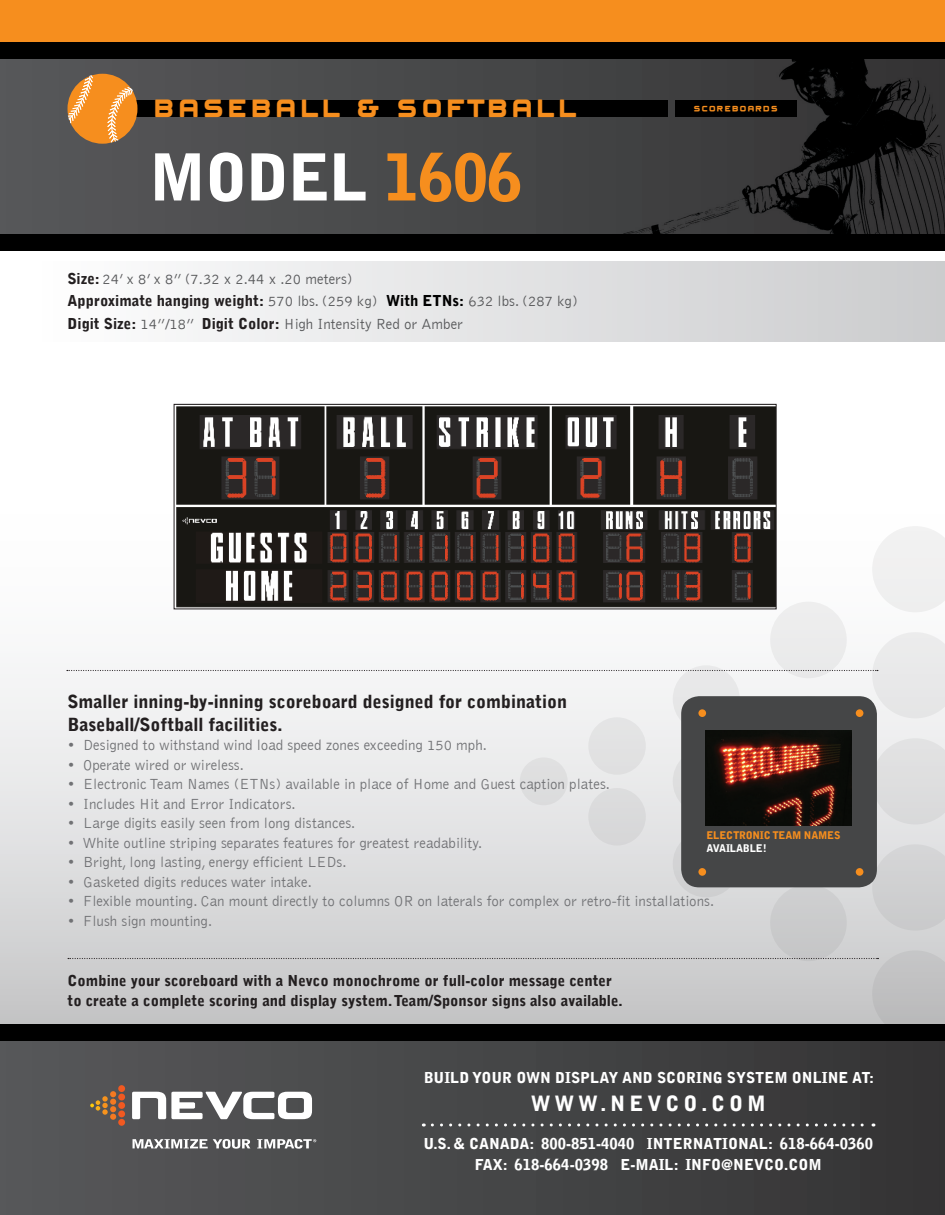
<style>
.page{position:relative;width:945px;height:1215px;background:#fff}
.page>*{position:absolute;margin:0;border:0;box-sizing:border-box;transform-origin:0 0}
.t1{font:900 64.2px "Bell Gothic";letter-spacing:-.02em;color:#fff}
.t2{font:45px "Mayo Dingbats One";color:#f68e1e}
.t3{font:900 21px "Bell Gothic";letter-spacing:.19em;color:#fff}
.Head_before_bullets{font:900 18px/22.5px "Bell Gothic";color:#231f20}
.Bullets{font:300 15px "Bell Gothic";color:#717275}
.Size_info{font:300 15px "Bell Gothic";color:#57585a}
.Centered_bold__botto{font:900 15px/19.5px "Bell Gothic";color:#231f20}
.t4{font:900 15px/21px "Bell Gothic";color:#fff;text-align:center}
.Head_before_bullets-2{font:300 15px "Bell Gothic";color:#717275}
.t5{font:900 10.5px/12.8px "Bell Gothic";letter-spacing:-.02em;color:#f68e1e}
.s1{color:#f68e1e}
.s2{font-weight:900;color:#231f20}
.s3{font-weight:900;color:#000}
.s4{color:#fff}
</style>
<div class="page">
<div style="left:0;top:46px;width:945px;height:193px;background:#4d4e4f"></div>
<img style="left:551px;top:58px;width:394px;height:176px">
<div style="left:0;top:0;width:945px;height:46px;background:#f68e1e"></div>
<div style="left:0;top:42px;width:945px;height:16px;background:#000"></div>
<div style="left:0;top:234px;width:945px;height:17px;background:#000"></div>
<div style="left:0;top:496px;width:945px;height:533px;background:linear-gradient(to bottom,#fff,#c9cacb)"></div>
<svg style="left:872px;top:526px;width:73px;height:86px"></svg>
<div style="left:877px;top:738px;width:68px;height:87px;background:#dfdfdf"></div>
<div style="left:872px;top:844px;width:73px;height:87px;background:#d0d1d2"></div>
<div style="left:770px;top:602px;width:77px;height:76px;background:#ededed;border-radius:50%"></div>
<div style="left:770px;top:884px;width:77px;height:77px;background:#cacbcc;border-radius:50%"></div>
<div style="left:673px;top:748px;width:67px;height:67px;background:#dededf;border-radius:50%"></div>
<svg style="left:673px;top:830px;width:67px;height:67px"></svg>
<div style="left:588px;top:717px;width:58px;height:58px;background:#e2e2e3;border-radius:50%"></div>
<div style="left:588px;top:788px;width:58px;height:58px;background:#d9dada;border-radius:50%"></div>
<div style="left:520px;top:757px;width:48px;height:48px;background:#dededf;border-radius:50%"></div>
<div style="left:36px;top:262px;width:909px;height:79px;background:linear-gradient(to right,#fdfefe,#cacbcd)"></div>
<div style="left:675px;top:100px;width:121px;height:17px;background:#000"></div>
<div style="left:125px;top:100px;width:543px;height:17px;background:#000"></div>
<div style="left:0;top:1035px;width:945px;height:180px;background:linear-gradient(to right,#58595b,#343434)"></div>
<div style="left:0;top:1024px;width:945px;height:17px;background:#000"></div>
<svg style="left:432px;top:1124px;width:442px;height:2px"></svg>
<svg style="left:132px;top:1092px;width:180px;height:27px"></svg>
<div style="left:118px;top:1085px;width:7px;height:7px;background:#f15921;border-radius:50%"></div>
<div style="left:118px;top:1094px;width:7px;height:6px;background:#f15921;border-radius:50%"></div>
<div style="left:118px;top:1102px;width:7px;height:7px;background:#f15921;border-radius:50%"></div>
<div style="left:118px;top:1110px;width:7px;height:7px;background:#f15921;border-radius:50%"></div>
<div style="left:118px;top:1119px;width:7px;height:7px;background:#f15921;border-radius:50%"></div>
<svg style="left:90px;top:1091px;width:26px;height:29px"></svg>
<svg style="left:133px;top:1139px;width:117px;height:10px"></svg>
<svg style="left:257px;top:1139px;width:59px;height:10px"></svg>
<div style="left:68px;top:74px;width:69px;height:70px;background:#f68e1e;border-radius:50%"></div>
<svg style="left:68px;top:75px;width:25px;height:48px"></svg>
<svg style="left:107px;top:87px;width:26px;height:56px"></svg>
<svg style="left:173px;top:404px;width:604px;height:206px;background:#423a36"></svg>
<div style="left:68px;top:950px;width:877px;height:74px;background:#c9c9ca"></div>
<div style="left:681px;top:696px;width:196px;height:191px;background:#454647;border-radius:18px"></div>
<div style="left:698px;top:868px;width:8px;height:8px;background:#f68e1e;border-radius:50%"></div>
<div style="left:856px;top:868px;width:7px;height:8px;background:#f68e1e;border-radius:50%"></div>
<img style="left:706px;top:731px;width:146px;height:94px">
<svg style="left:67px;top:632px;width:878px;height:86px"></svg>
<p class="t2" style="left:201px;top:80px;width:379px">▲ ●● ▲□ ▼ ●●</p>
<p class="t1" style="left:149px;top:140px;width:375px">MODEL <span class="s1">1606</span></p>
<p class="Size_info" style="left:68px;top:271px;width:287px"><span class="s2">Size:</span> 24’ x 8’ x 8” (7.32 x 2.44 x .20 meters)</p>
<p class="Size_info" style="left:68px;top:293px;width:512px"><span class="s2">Approximate hanging weight:</span> 570 lbs. (259 kg) <span class="s3">With ETNs:</span> 632 lbs. (287 kg)</p>
<p class="Size_info" style="left:68px;top:316px;width:397px"><span class="s2">Digit Size:</span> 14”/18” <span class="s2">Digit Color:</span> High Intensity Red or Amber</p>
<p class="Head_before_bullets" style="left:68px;top:691px;width:501px">Smaller inning-by-inning scoreboard designed for combination<br>Baseball/Softball facilities.</p>
<p class="Head_before_bullets-2" style="left:68px;top:738px;width:421px">• Designed to withstand wind load speed zones exceeding 150 mph.</p>
<p class="Head_before_bullets-2" style="left:68px;top:757px;width:178px">• Operate wired or wireless.</p>
<p class="Bullets" style="left:68px;top:777px;width:544px">• Electronic Team Names (ETNs) available in place of Home and Guest caption plates.</p>
<p class="Bullets" style="left:68px;top:796px;width:230px">• Includes Hit and Error Indicators.</p>
<p class="Bullets" style="left:68px;top:816px;width:289px">• Large digits easily seen from long distances.</p>
<p class="Bullets" style="left:68px;top:835px;width:416px">• White outline striping separates features for greatest readability.</p>
<p class="Bullets" style="left:68px;top:855px;width:281px">• Bright, long lasting, energy efficient LEDs.</p>
<p class="Bullets" style="left:68px;top:874px;width:246px">• Gasketed digits reduces water intake.</p>
<p class="Bullets" style="left:68px;top:894px;width:648px">• Flexible mounting. Can mount directly to columns OR on laterals for complex or retro-fit installations.</p>
<p class="Bullets" style="left:68px;top:913px;width:146px">• Flush sign mounting.</p>
<p class="t5" style="left:707px;top:829px;width:135px">ELECTRONIC TEAM NAMES<br><span class="s4">AVAILABLE!</span></p>
<p class="Centered_bold__botto" style="left:68px;top:971px;width:557px">Combine your scoreboard with a Nevco monochrome or full-color message center to create a complete scoring and display system. Team/Sponsor signs also available.</p>
<p class="t4" style="left:424px;top:1067px;width:452px">BUILD YOUR OWN DISPLAY AND SCORING SYSTEM ONLINE AT:</p>
<h3 class="t3" style="left:531px;top:1091px;width:237px">WWW.NEVCO.COM</h3>
<p class="t4" style="left:423px;top:1133px;width:451px">U.S. &amp; CANADA: 800-851-4040 INTERNATIONAL: 618-664-0360<br>FAX: 618-664-0398 E-MAIL: INFO@NEVCO.COM</p>
</div>
